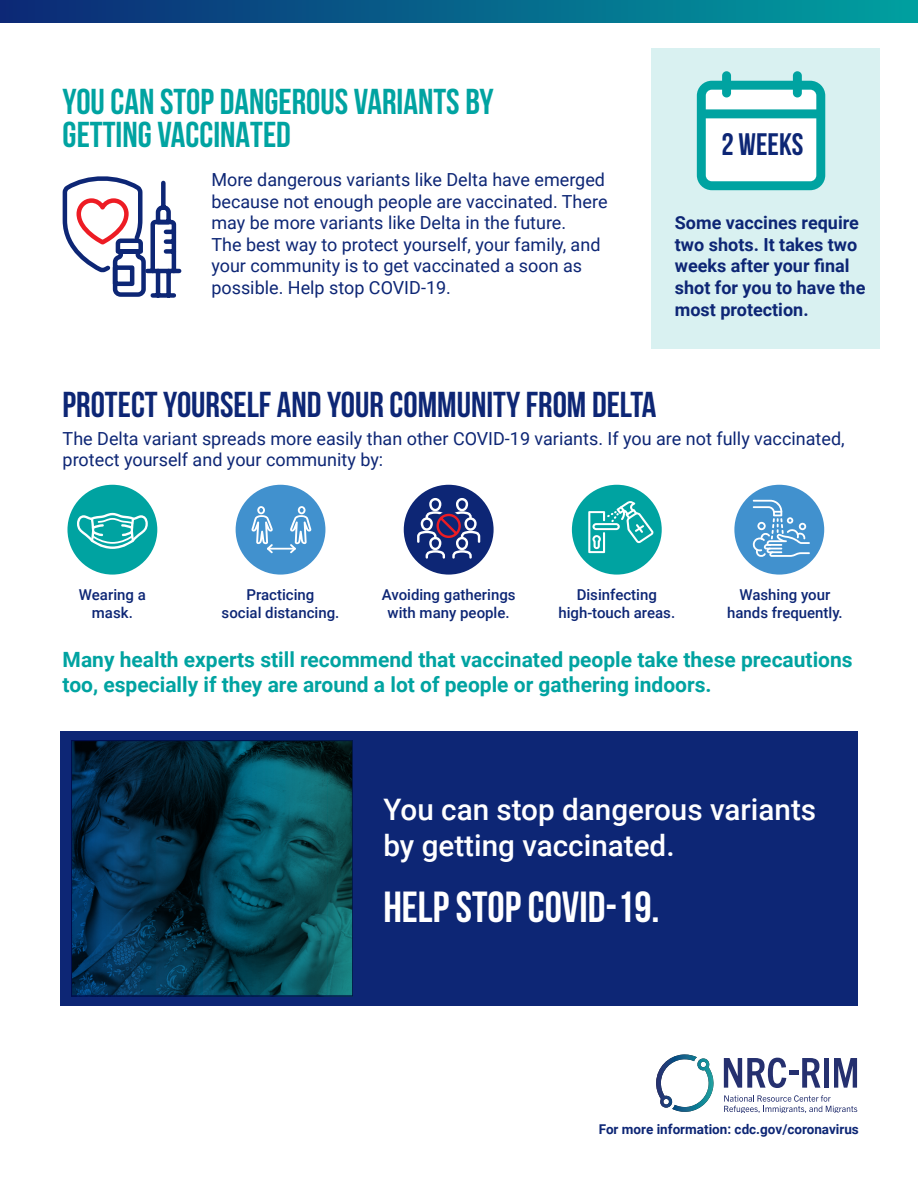
<style>
.page{position:relative;width:918px;height:1188px;background:#fff}
.page>*{position:absolute;margin:0;border:0;box-sizing:border-box;transform-origin:0 0}
.t1{font:43.5px "Bebas Neue";color:#fff}
.t2{font:700 36px/33px "Bebas Neue";color:#00a3a1}
.t3{font:36px "Bebas Neue";color:#0d2675}
.t4{font:31.05px "Bebas Neue";color:#0d2675}
.t5{font:500 29.7px/35.5px "Roboto";color:#fff}
.t6{font:700 21px/25.2px "Roboto";color:#00a3a1}
.t7{font:18px/21.6px "Roboto";color:#0d2675}
.t8{font:700 18px/21.6px "Roboto";color:#0d2675}
.t9{font:500 15px/18px "Roboto";color:#0d2675;text-align:center}
.t10{font:700 13.5px "Roboto";color:#0d2675}
</style>
<div class="page">
<div style="left:60px;top:731px;width:798px;height:275px;background:#0d2675"></div>
<svg style="left:71px;top:740px;width:282px;height:256px"></svg>
<svg style="left:724px;top:1058px;width:96px;height:30px"></svg>
<div style="left:824px;top:1058px;width:5px;height:30px;background:#25306f"></div>
<svg style="left:834px;top:1058px;width:23px;height:30px"></svg>
<svg style="left:724px;top:1095px;width:133px;height:18px"></svg>
<svg style="left:656px;top:1054px;width:58px;height:58px"></svg>
<div style="left:0;top:0;width:918px;height:23px;background:linear-gradient(to right,#0d2876,#00a0a0)"></div>
<svg style="left:62px;top:176px;width:120px;height:122px"></svg>
<div style="left:651px;top:48px;width:228px;height:301px;background:#d9f1f1"></div>
<svg style="left:697px;top:71px;width:128px;height:119px"></svg>
<div style="left:734px;top:485px;width:90px;height:90px;background:#4191ce;border-radius:50%"></div>
<svg style="left:752px;top:500px;width:58px;height:57px"></svg>
<div style="left:572px;top:485px;width:90px;height:90px;background:#00a3a1;border-radius:50%"></div>
<svg style="left:588px;top:501px;width:65px;height:52px"></svg>
<div style="left:67px;top:485px;width:90px;height:90px;background:#00a3a1;border-radius:50%"></div>
<svg style="left:77px;top:513px;width:71px;height:36px"></svg>
<div style="left:236px;top:485px;width:89px;height:90px;background:#4191ce;border-radius:50%"></div>
<svg style="left:290px;top:506px;width:21px;height:47px"></svg>
<svg style="left:251px;top:506px;width:22px;height:47px"></svg>
<hr style="left:267px;top:548px;width:29px;height:2px;background:#fff">
<div style="left:404px;top:485px;width:90px;height:90px;background:#0d2675;border-radius:50%"></div>
<svg style="left:416px;top:497px;width:65px;height:62px"></svg>
<p class="t2" style="left:63px;top:85px;width:433px">YOU CAN STOP DANGEROUS VARIANTS BY<br>GETTING VACCINATED</p>
<p class="t7" style="left:211px;top:168px;width:398px">More dangerous variants like Delta have emerged because not enough people are vaccinated. There may be more variants like Delta in the future.<br>The best way to protect yourself, your family, and your community is to get vaccinated a soon as possible. Help stop COVID-19.</p>
<p class="t4" style="left:722px;top:128px;width:83px">2 WEEKS</p>
<p class="t8" style="left:675px;top:211px;width:192px">Some vaccines require two shots. It takes two weeks after your final shot for you to have the most protection.</p>
<p class="t3" style="left:63px;top:384px;width:595px">PROTECT YOURSELF AND YOUR COMMUNITY FROM DELTA</p>
<p class="t7" style="left:63px;top:427px;width:784px">The Delta variant spreads more easily than other COVID-19 variants. If you are not fully vaccinated, protect yourself and your community by:</p>
<p class="t9" style="left:577px;top:585px;width:82px">Disinfecting</p>
<p class="t9" style="left:558px;top:603px;width:118px">high-touch areas.</p>
<p class="t9" style="left:79px;top:585px;width:68px">Wearing a mask.</p>
<p class="t9" style="left:222px;top:585px;width:119px">Practicing<br>social distancing.</p>
<p class="t9" style="left:382px;top:585px;width:135px">Avoiding gatherings with many people.</p>
<p class="t6" style="left:63px;top:646px;width:792px">Many health experts still recommend that vaccinated people take these precautions too, especially if they are around a lot of people or gathering indoors.</p>
<p class="t9" style="left:727px;top:585px;width:117px">Washing your hands frequently.</p>
<p class="t5" style="left:383px;top:791px;width:434px">You can stop dangerous variants by getting vaccinated.</p>
<p class="t1" style="left:383px;top:883px;width:278px">HELP STOP COVID-19.</p>
<p class="t10" style="left:599px;top:1120px;width:262px">For more information: cdc.gov/coronavirus</p>
</div>
